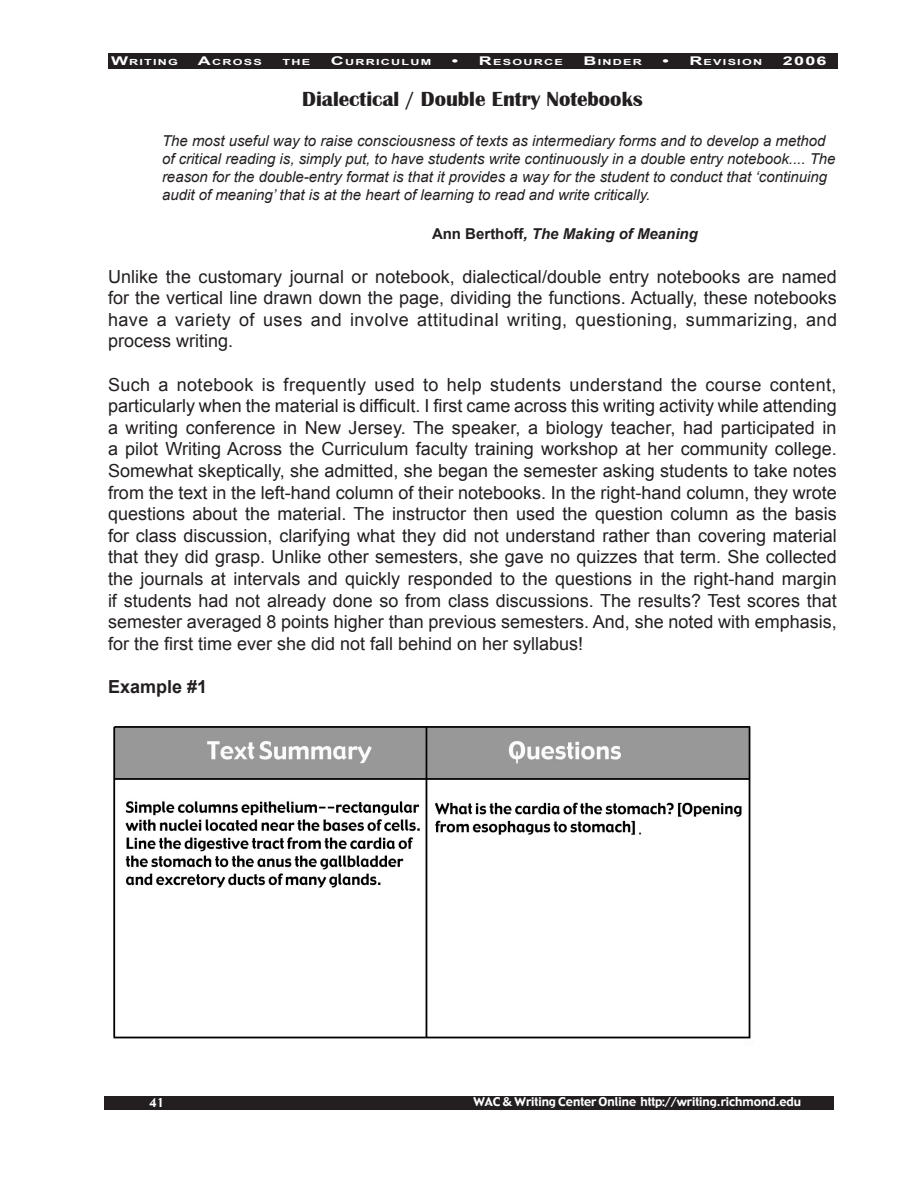
<style>
.page{position:relative;width:918px;height:1188px;background:#fff}
.page>*{position:absolute;margin:0;border:0;box-sizing:border-box;transform-origin:0 0}
.Subhead_2{font:700 21px "Britannic";color:#231f20}
.Body_text{font:18px/21.6px "Arial";color:#231f20;text-align:justify}
.Bold_Body{font:700 18px "Arial";color:#231f20}
.t1{font:italic 15px/18px "Arial";color:#231f20}
.t2{font:italic 700 15px "Arial";color:#231f20}
.t3{font:12px "Gadget";color:#fff}
.t4{font:700 12px "Arial";color:#fff;scale:1.5 1}
.t5{font:700 8.4px "Arial";letter-spacing:.1em;color:#fff;scale:1.5 1}
.s1{font-size:12px}
.s2{font-style:normal}
</style>
<div class="page">
<div style="left:108px;top:54px;width:730px;height:15px;background:#231f20"></div>
<div style="left:104px;top:1096px;width:730px;height:14px;background:#231f20"></div>
<img style="left:113px;top:726px;width:638px;height:313px">
<p class="t5" style="left:111px;top:57px;width:46px"><span class="s1">W</span>RITING</p>
<p class="t5" style="left:198px;top:57px;width:44px"><span class="s1">A</span>CROSS</p>
<p class="t5" style="left:283px;top:57px;width:20px">THE</p>
<p class="t5" style="left:331px;top:57px;width:69px"><span class="s1">C</span>URRICULUM</p>
<p class="t5" style="left:452px;top:57px;width:75px"><span class="s1">• R</span>ESOURCE</p>
<p class="t5" style="left:583px;top:57px;width:40px"><span class="s1">B</span>INDER</p>
<p class="t5" style="left:662px;top:57px;width:68px"><span class="s1">• R</span>EVISION</p>
<p class="t4" style="left:783px;top:54px;width:31px">2006</p>
<p class="Subhead_2" style="left:302px;top:87px;width:342px">Dialectical / Double Entry Notebooks</p>
<p class="t1" style="left:162px;top:132px;width:675px">The most useful way to raise consciousness of texts as intermediary forms and to develop a method of critical reading is, simply put, to have students write continuously in a double entry notebook.... The reason for the double-entry format is that it provides a way for the student to conduct that ‘continuing audit of meaning’ that is at the heart of learning to read and write critically.</p>
<p class="t2" style="left:432px;top:226px;width:267px"><span class="s2">Ann Berthoff</span>, The Making of Meaning</p>
<p class="Body_text" style="left:108px;top:265px;width:731px">Unlike the customary journal or notebook, dialectical/double entry notebooks are named for the vertical line drawn down the page, dividing the functions. Actually, these notebooks have a variety of uses and involve attitudinal writing, questioning, summarizing, and process writing.</p>
<p class="Body_text" style="left:108px;top:373px;width:730px">Such a notebook is frequently used to help students understand the course content, particularly when the material is difficult. I first came across this writing activity while attending a writing conference in New Jersey. The speaker, a biology teacher, had participated in a pilot Writing Across the Curriculum faculty training workshop at her community college.<br>Somewhat skeptically, she admitted, she began the semester asking students to take notes from the text in the left-hand column of their notebooks. In the right-hand column, they wrote questions about the material. The instructor then used the question column as the basis for class discussion, clarifying what they did not understand rather than covering material that they did grasp. Unlike other semesters, she gave no quizzes that term. She collected the journals at intervals and quickly responded to the questions in the right-hand margin if students had not already done so from class discussions. The results? Test scores that semester averaged 8 points higher than previous semesters. And, she noted with emphasis, for the first time ever she did not fall behind on her syllabus!</p>
<p class="Bold_Body" style="left:108px;top:677px;width:101px">Example #1</p>
<p class="t3" style="left:149px;top:1095px;width:16px">41</p>
<p class="t3" style="left:473px;top:1094px;width:329px">WAC &amp; Writing Center Online http://writing.richmond.edu</p>
</div>
